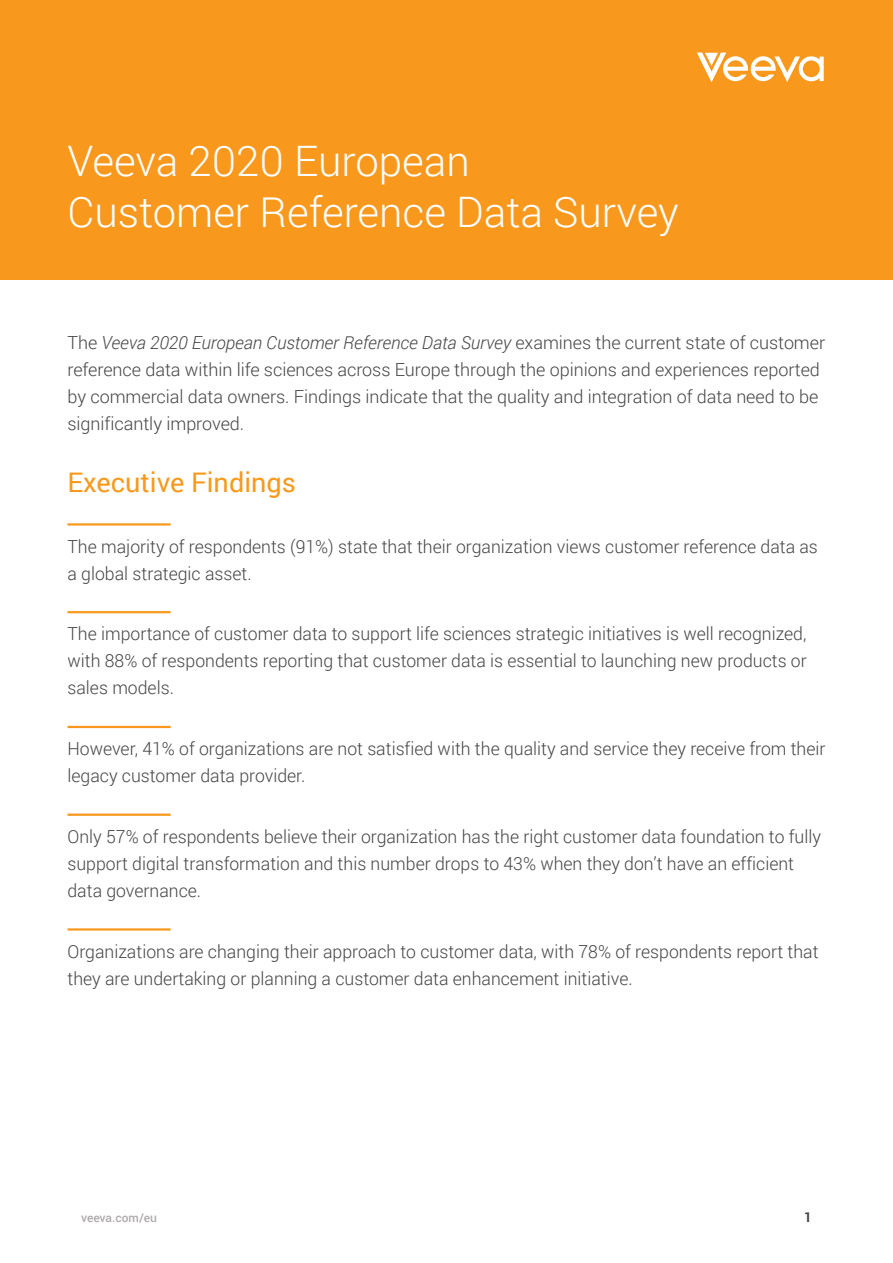
<style>
.page{position:relative;width:893px;height:1263px;background:#fff}
.page>*{position:absolute;margin:0;border:0;box-sizing:border-box;transform-origin:0 0}
.t1{font:300 42px/51px "Roboto";color:#fff}
.t2{font:27px "Roboto";color:#f8991d}
.t3{font:300 18px/27px "Roboto";color:#454545}
.t4{font:700 13.5px "Roboto";color:#454545}
.t5{font:500 12px "Roboto";color:#afaaad}
.s1{font-style:italic}
</style>
<div class="page">
<div style="left:0;top:0;width:893px;height:280px;background:#f8991d"></div>
<svg style="left:697px;top:53px;width:127px;height:29px"></svg>
<hr style="left:68px;top:523px;width:103px;height:2px;background:#f8991d">
<hr style="left:68px;top:611px;width:103px;height:2px;background:#f8991d">
<hr style="left:68px;top:726px;width:103px;height:2px;background:#f8991d">
<hr style="left:68px;top:813px;width:103px;height:3px;background:#f8991d">
<hr style="left:68px;top:928px;width:103px;height:2px;background:#f8991d">
<h1 class="t1" style="left:68px;top:134px;width:613px">Veeva 2020 European<br>Customer Reference Data Survey</h1>
<p class="t3" style="left:68px;top:328px;width:759px">The <span class="s1">Veeva 2020 European Customer Reference Data Survey</span> examines the current state of customer reference data within life sciences across Europe through the opinions and experiences reported by commercial data owners. Findings indicate that the quality and integration of data need to be significantly improved.</p>
<h2 class="t2" style="left:68px;top:463px;width:230px">Executive Findings</h2>
<p class="t3" style="left:68px;top:532px;width:752px">The majority of respondents (91%) state that their organization views customer reference data as a global strategic asset.</p>
<p class="t3" style="left:68px;top:620px;width:741px;text-align:justify">The importance of customer data to support life sciences strategic initiatives is well recognized, with 88% of respondents reporting that customer data is essential to launching new products or sales models.</p>
<p class="t3" style="left:68px;top:734px;width:759px">However, 41% of organizations are not satisfied with the quality and service they receive from their legacy customer data provider.</p>
<p class="t3" style="left:68px;top:822px;width:755px">Only 57% of respondents believe their organization has the right customer data foundation to fully support digital transformation and this number drops to 43% when they don’t have an efficient data governance.</p>
<p class="t3" style="left:68px;top:937px;width:753px">Organizations are changing their approach to customer data, with 78% of respondents report that they are undertaking or planning a customer data enhancement initiative.</p>
<p class="t5" style="left:81px;top:1210px;width:78px">veeva.com/eu</p>
<p class="t4" style="left:804px;top:1208px;width:9px">1</p>
</div>
